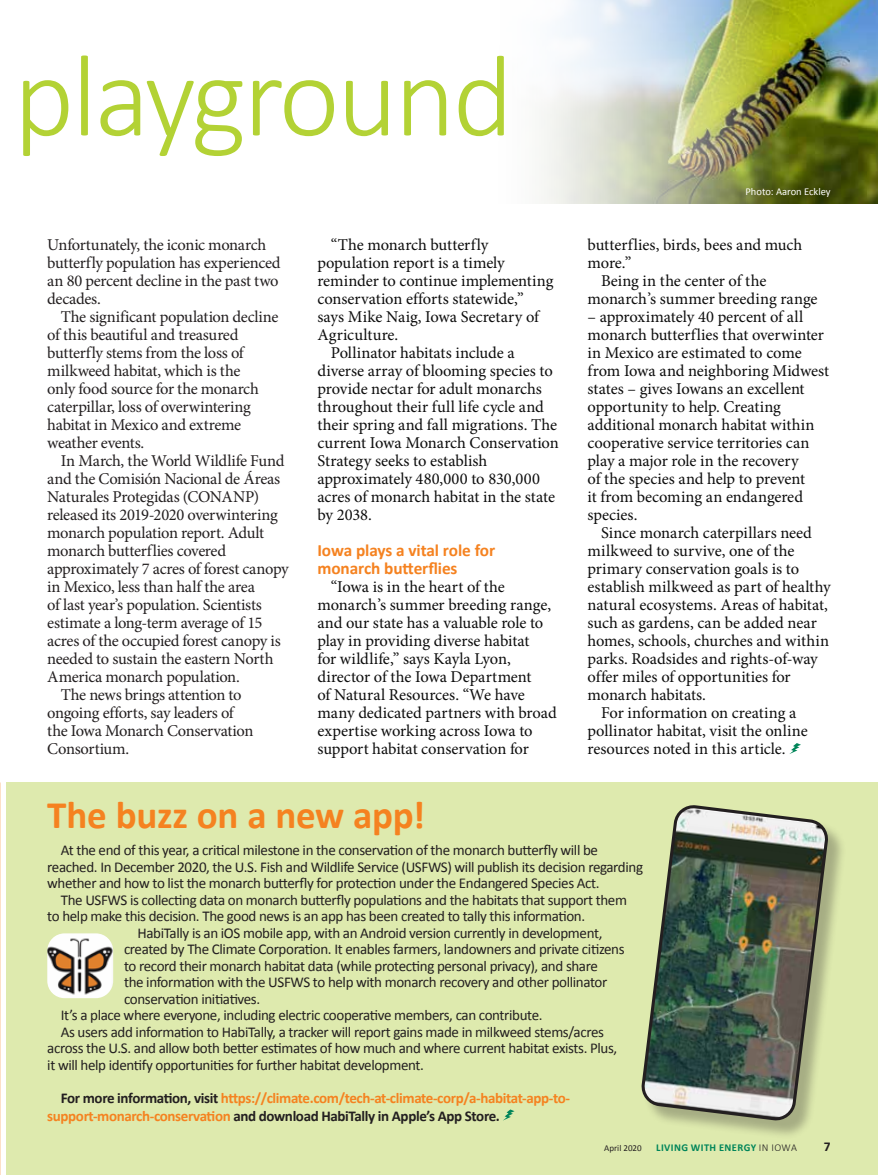
<style>
.page{position:relative;width:878px;height:1175px;background:#fff}
.page>*{position:absolute;margin:0;border:0;box-sizing:border-box;transform-origin:0 0}
.t1{font:300 117px "Calibri";letter-spacing:-.025em;color:#b3d235}
.t2{font:700 39px "Calibri";letter-spacing:-.005em;color:#f58220}
.t3{font:700 17.25px/18px "Calibri";letter-spacing:-.005em;color:#f58220}
.t4{font:16.5px/18px "Minion Pro";letter-spacing:-.005em;color:#0d0d0d}
.t5{font:16.5px/18px "Minion Pro";letter-spacing:-.02em;color:#231f20}
.t6{font:15px/16.5px "Calibri";letter-spacing:-.025em;color:#231f20}
.t7{font:700 15px/18px "Calibri";letter-spacing:-.025em;color:#f58220}
.t8{font:700 13.5px "Calibri";color:#231f20}
.t9{font:700 10.5px "Calibri";letter-spacing:.04em;color:#008559}
.t10{font:10.5px "Calibri";color:#fff}
.t11{font:9px "Calibri";color:#231f20}
.s1{color:#231f20}
.s2{font-weight:300;color:#231f20}
</style>
<div class="page">
<div style="left:7px;top:782px;width:871px;height:392px;background:#deeaae"></div>
<img style="left:541px;top:0;width:337px;height:203px">
<svg style="left:503px;top:1109px;width:11px;height:11px"></svg>
<svg style="left:789px;top:743px;width:12px;height:11px"></svg>
<img style="left:47px;top:933px;width:66px;height:65px">
<div style="left:643px;top:807px;width:203px;height:332px;background:#231f20;opacity:.3"></div>
<img style="left:641px;top:805px;width:189px;height:318px">
<h1 class="t1" style="left:14px;top:24px;width:501px">playground</h1>
<p class="t5" style="left:47px;top:236px;width:235px">Unfortunately, the iconic monarch butterfly population has experienced an 80 percent decline in the past two decades.</p>
<p class="t5" style="left:47px;top:308px;width:233px;text-indent:13px">The significant population decline of this beautiful and treasured butterfly stems from the loss of milkweed habitat, which is the<br>only food source for the monarch caterpillar, loss of overwintering habitat in Mexico and extreme weather events.</p>
<p class="t5" style="left:61px;top:452px;width:225px">In March, the World Wildlife Fund</p>
<p class="t5" style="left:47px;top:470px;width:234px">and the Comisión Nacional de Áreas</p>
<p class="t5" style="left:47px;top:488px;width:213px">Naturales Protegidas (CONANP)</p>
<p class="t5" style="left:47px;top:506px;width:232px">released its 2019-2020 overwintering</p>
<p class="t5" style="left:47px;top:524px;width:218px">monarch population report. Adult</p>
<p class="t5" style="left:47px;top:542px;width:180px">monarch butterflies covered</p>
<p class="t5" style="left:47px;top:560px;width:243px">approximately 7 acres of forest canopy</p>
<p class="t5" style="left:47px;top:578px;width:209px">in Mexico, less than half the area</p>
<p class="t5" style="left:47px;top:596px;width:216px">of last year’s population. Scientists</p>
<p class="t5" style="left:47px;top:614px;width:217px">estimate a long-term average of 15</p>
<p class="t5" style="left:47px;top:632px;width:235px">acres of the occupied forest canopy is</p>
<p class="t5" style="left:47px;top:650px;width:228px">needed to sustain the eastern North</p>
<p class="t5" style="left:47px;top:668px;width:194px">America monarch population.</p>
<p class="t5" style="left:61px;top:686px;width:182px">The news brings attention to</p>
<p class="t5" style="left:47px;top:704px;width:188px">ongoing efforts, say leaders of</p>
<p class="t5" style="left:47px;top:722px;width:208px">the Iowa Monarch Conservation</p>
<p class="t5" style="left:47px;top:740px;width:84px">Consortium.</p>
<p class="t4" style="left:331px;top:236px;width:159px">“The monarch butterfly</p>
<p class="t4" style="left:317px;top:254px;width:189px">population report is a timely</p>
<p class="t4" style="left:317px;top:272px;width:237px">reminder to continue implementing</p>
<p class="t4" style="left:317px;top:290px;width:208px">conservation efforts statewide,”</p>
<p class="t4" style="left:317px;top:308px;width:223px">says Mike Naig, Iowa Secretary of</p>
<p class="t4" style="left:317px;top:326px;width:82px">Agriculture.</p>
<p class="t4" style="left:331px;top:344px;width:185px">Pollinator habitats include a</p>
<p class="t4" style="left:317px;top:362px;width:237px">diverse array of blooming species to</p>
<p class="t4" style="left:317px;top:380px;width:226px">provide nectar for adult monarchs</p>
<p class="t4" style="left:317px;top:398px;width:228px">throughout their full life cycle and</p>
<p class="t4" style="left:317px;top:416px;width:241px">their spring and fall migrations. The</p>
<p class="t4" style="left:317px;top:434px;width:243px">current Iowa Monarch Conservation</p>
<p class="t4" style="left:317px;top:452px;width:171px">Strategy seeks to establish</p>
<p class="t4" style="left:317px;top:470px;width:224px">approximately 480,000 to 830,000</p>
<p class="t4" style="left:317px;top:488px;width:239px">acres of monarch habitat in the state</p>
<p class="t4" style="left:317px;top:506px;width:56px">by 2038.</p>
<p class="t3" style="left:317px;top:541px;width:179px">Iowa plays a vital role for monarch butterflies</p>
<p class="t4" style="left:317px;top:578px;width:241px;text-indent:13px">“Iowa is in the heart of the monarch’s summer breeding range, and our state has a valuable role to play in providing diverse habitat<br>for wildlife,” says Kayla Lyon, director of the Iowa Department<br>of Natural Resources. “We have many dedicated partners with broad expertise working across Iowa to support habitat conservation for</p>
<p class="t10" style="left:745px;top:185px;width:87px">Photo: Aaron Eckley</p>
<p class="t4" style="left:587px;top:236px;width:216px">butterflies, birds, bees and much</p>
<p class="t4" style="left:587px;top:254px;width:45px">more.”</p>
<p class="t4" style="left:601px;top:272px;width:167px">Being in the center of the</p>
<p class="t4" style="left:587px;top:290px;width:231px">monarch’s summer breeding range</p>
<p class="t4" style="left:587px;top:308px;width:243px">– approximately 40 percent of all monarch butterflies that overwinter in Mexico are estimated to come from Iowa and neighboring Midwest states – gives Iowans an excellent opportunity to help. Creating additional monarch habitat within cooperative service territories can play a major role in the recovery<br>of the species and help to prevent<br>it from becoming an endangered species.</p>
<p class="t4" style="left:601px;top:524px;width:212px">Since monarch caterpillars need</p>
<p class="t4" style="left:587px;top:542px;width:208px">milkweed to survive, one of the</p>
<p class="t4" style="left:587px;top:560px;width:213px">primary conservation goals is to</p>
<p class="t4" style="left:587px;top:578px;width:245px">establish milkweed as part of healthy</p>
<p class="t4" style="left:587px;top:596px;width:242px">natural ecosystems. Areas of habitat,</p>
<p class="t4" style="left:587px;top:614px;width:231px">such as gardens, can be added near</p>
<p class="t4" style="left:587px;top:632px;width:243px">homes, schools, churches and within</p>
<p class="t4" style="left:587px;top:650px;width:232px">parks. Roadsides and rights-of-way</p>
<p class="t4" style="left:587px;top:668px;width:205px">offer miles of opportunities for</p>
<p class="t4" style="left:587px;top:686px;width:120px">monarch habitats.</p>
<p class="t4" style="left:601px;top:704px;width:197px">For information on creating a</p>
<p class="t4" style="left:587px;top:722px;width:222px">pollinator habitat, visit the online</p>
<p class="t4" style="left:587px;top:740px;width:199px">resources noted in this article.</p>
<h2 class="t2" style="left:47px;top:790px;width:379px">The buzz on a new app!</h2>
<p class="t6" style="left:47px;top:841px;width:597px;text-indent:13px">At the end of this year, a critical milestone in the conservation of the monarch butterfly will be reached. In December 2020, the U.S. Fish and Wildlife Service (USFWS) will publish its decision regarding whether and how to list the monarch butterfly for protection under the Endangered Species Act.</p>
<p class="t6" style="left:61px;top:891px;width:567px">The USFWS is collecting data on monarch butterfly populations and the habitats that support them</p>
<p class="t6" style="left:47px;top:907px;width:539px">to help make this decision. The good news is an app has been created to tally this information.</p>
<p class="t6" style="left:137px;top:924px;width:466px">HabiTally is an iOS mobile app, with an Android version currently in development,</p>
<p class="t6" style="left:124px;top:940px;width:502px">created by The Climate Corporation. It enables farmers, landowners and private citizens</p>
<p class="t6" style="left:124px;top:957px;width:475px">to record their monarch habitat data (while protecting personal privacy), and share</p>
<p class="t6" style="left:124px;top:973px;width:485px">the information with the USFWS to help with monarch recovery and other pollinator</p>
<p class="t6" style="left:124px;top:990px;width:138px">conservation initiatives.</p>
<p class="t6" style="left:61px;top:1006px;width:483px">It’s a place where everyone, including electric cooperative members, can contribute.</p>
<p class="t6" style="left:61px;top:1023px;width:544px">As users add information to HabiTally, a tracker will report gains made in milkweed stems/acres</p>
<p class="t6" style="left:47px;top:1039px;width:571px">across the U.S. and allow both better estimates of how much and where current habitat exists. Plus,</p>
<p class="t6" style="left:47px;top:1056px;width:378px">it will help identify opportunities for further habitat development.</p>
<p class="t7" style="left:47px;top:1088px;width:524px;text-indent:14px"><span class="s1">For more information, visit</span> https://climate.com/tech-at-climate-corp/a-habitat-app-to&shy;support-monarch-conservation <span class="s1">and download HabiTally in Apple’s App Store.</span></p>
<p class="t11" style="left:604px;top:1142px;width:39px">April 2020</p>
<p class="t9" style="left:656px;top:1141px;width:142px">LIVING WITH ENERGY <span class="s2">IN IOWA</span></p>
<p class="t8" style="left:823px;top:1138px;width:8px">7</p>
</div>
